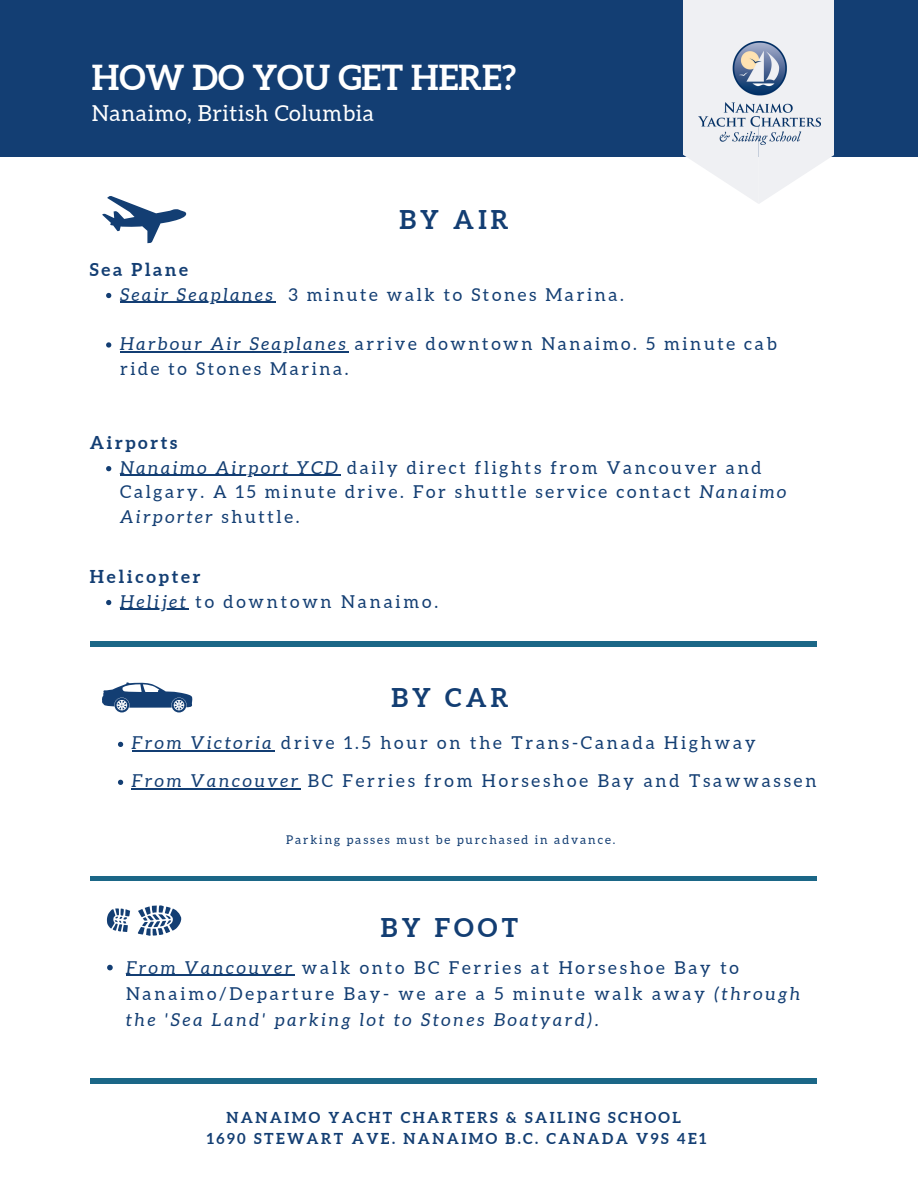
<style>
.page{position:relative;width:918px;height:1188px;background:#fff}
.page>*{position:absolute;margin:0;border:0;box-sizing:border-box;transform-origin:0 0}
.t1{font:700 34.5px "Aleo";color:#fff}
.t2{font:700 25.8px "Aleo";letter-spacing:.16em;color:#133e73}
.t3{font:22.05px "Aleo";letter-spacing:.03em;color:#fff}
.t4{font:17.7px/24.8px "Aleo";letter-spacing:.16em;color:#133e73}
.t5{font:700 17.7px "Aleo";letter-spacing:.15em;color:#133e73}
.t6{font:700 15px "Aleo";letter-spacing:.16em;color:#133e73}
.t7{font:12px "Aleo";letter-spacing:.16em;color:#133e73}
.s1{font-style:italic}
</style>
<div class="page">
<div style="left:0;top:0;width:918px;height:156px;background:#133e73"></div>
<div style="left:684px;top:0;width:149px;height:126px;background:#eff0f3"></div>
<svg style="left:684px;top:124px;width:149px;height:80px"></svg>
<hr style="left:90px;top:642px;width:727px;height:4px;background:#1b6787">
<img style="left:699px;top:42px;width:121px;height:102px">
<div style="left:90px;top:876px;width:727px;height:5px;background:#1b6787"></div>
<hr style="left:90px;top:1079px;width:727px;height:4px;background:#1b6787">
<svg style="left:106px;top:293px;width:5px;height:5px"></svg>
<hr style="left:120px;top:301px;width:155px;height:2px;background:#133e73">
<svg style="left:106px;top:342px;width:5px;height:6px"></svg>
<hr style="left:120px;top:351px;width:228px;height:1px;background:#133e73">
<svg style="left:102px;top:196px;width:84px;height:47px"></svg>
<svg style="left:102px;top:682px;width:91px;height:30px"></svg>
<svg style="left:138px;top:905px;width:43px;height:31px"></svg>
<svg style="left:107px;top:908px;width:23px;height:24px"></svg>
<svg style="left:106px;top:466px;width:5px;height:5px"></svg>
<hr style="left:120px;top:475px;width:221px;height:1px;background:#133e73">
<svg style="left:106px;top:600px;width:5px;height:5px"></svg>
<hr style="left:120px;top:608px;width:69px;height:2px;background:#133e73">
<svg style="left:107px;top:965px;width:6px;height:5px"></svg>
<hr style="left:126px;top:975px;width:169px;height:1px;background:#133e73">
<svg style="left:118px;top:780px;width:5px;height:5px"></svg>
<hr style="left:132px;top:788px;width:169px;height:2px;background:#133e73">
<svg style="left:118px;top:742px;width:5px;height:5px"></svg>
<hr style="left:132px;top:750px;width:143px;height:2px;background:#133e73">
<p class="t1" style="left:92px;top:58px;width:426px">HOW DO YOU GET HERE?</p>
<p class="t3" style="left:92px;top:101px;width:284px">Nanaimo, British Columbia</p>
<p class="t5" style="left:90px;top:259px;width:99px">Sea Plane</p>
<p class="t2" style="left:399px;top:205px;width:111px">BY AIR</p>
<p class="t4" style="left:120px;top:282px;width:505px"><span class="s1">Seair Seaplanes</span> 3 minute walk to Stones Marina.</p>
<p class="t4" style="left:120px;top:331px;width:658px"><span class="s1">Harbour Air Seaplanes</span> arrive downtown Nanaimo. 5 minute cab ride to Stones Marina.</p>
<p class="t5" style="left:90px;top:432px;width:89px">Airports</p>
<p class="t4" style="left:120px;top:455px;width:668px"><span class="s1">Nanaimo Airport YCD</span> daily direct flights from Vancouver and<br>Calgary. A 15 minute drive. For shuttle service contact <span class="s1">Nanaimo<br>Airporter</span> shuttle.</p>
<p class="t5" style="left:90px;top:566px;width:112px">Helicopter</p>
<p class="t4" style="left:120px;top:589px;width:320px"><span class="s1">Helijet</span> to downtown Nanaimo.</p>
<p class="t2" style="left:391px;top:682px;width:119px">BY CAR</p>
<p class="t4" style="left:132px;top:731px;width:625px"><span class="s1">From Victoria</span> drive 1.5 hour on the Trans-Canada Highway</p>
<p class="t4" style="left:132px;top:769px;width:686px"><span class="s1">From Vancouver</span> BC Ferries from Horseshoe Bay and Tsawwassen</p>
<p class="t7" style="left:286px;top:833px;width:331px">Parking passes must be purchased in advance.</p>
<p class="t2" style="left:381px;top:913px;width:139px">BY FOOT</p>
<p class="t4" style="left:126px;top:955px;width:676px;line-height:25.8px"><span class="s1">From Vancouver</span> walk onto BC Ferries at Horseshoe Bay to<br>Nanaimo/Departure Bay- we are a 5 minute walk away <span class="s1">(through the 'Sea Land' parking lot to Stones Boatyard).</span></p>
<p class="t6" style="left:226px;top:1109px;width:456px">NANAIMO YACHT CHARTERS &amp; SAILING SCHOOL</p>
<p class="t6" style="left:207px;top:1130px;width:501px">1690 STEWART AVE. NANAIMO B.C. CANADA V9S 4E1</p>
</div>
